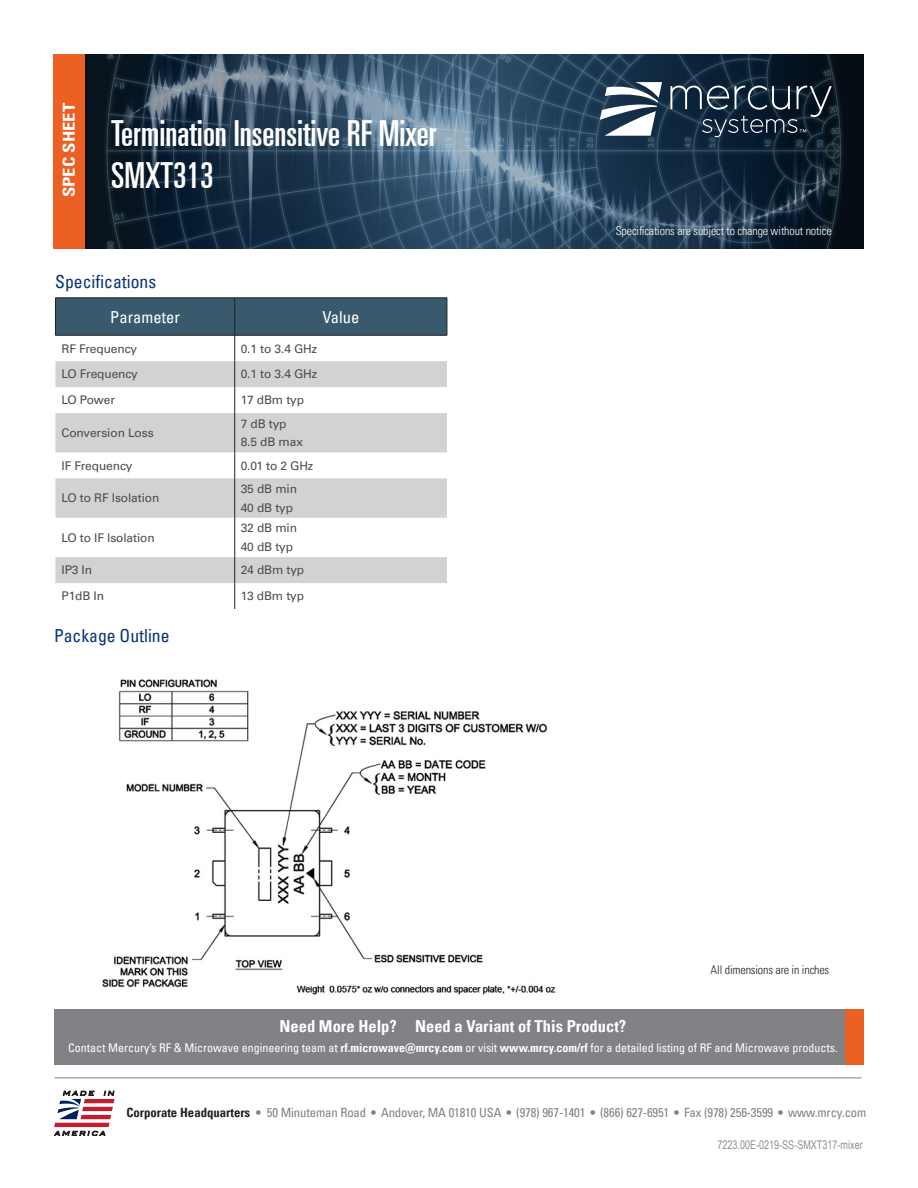
<style>
.page{position:relative;width:918px;height:1188px;background:#fff}
.page>*{position:absolute;margin:0;border:0;box-sizing:border-box;transform-origin:0 0}
.t1{font:36px/42px "Univers LT Pro Ult Cond";color:#fff}
.t2{font:condensed 18px "Univers LT Pro";color:#08347b}
.t3{font:700 condensed 16.5px "Univers LT Pro";color:#fff}
.t4{font:condensed 16.5px "Univers LT Pro";color:#fff}
.t5{font:700 condensed 16.5px "Univers LT Pro";color:#fff;scale:1.13 1}
.t6{font:condensed 12.75px "Univers LT Pro";letter-spacing:-.01em;color:#808285}
.t7{font:12px/18.8px "Univers LT Pro 55 Roman";letter-spacing:-.01em;color:#4b4c4d}
.t8{font:condensed 12px "Univers LT Pro";color:#fff}
.t9{font:300 condensed 12px "Univers LT Pro";letter-spacing:-.01em;color:#fff}
.t10{font:12px "Arial Narrow";color:#8e9091;scale:.92 1}
.t11{font:300 condensed 12px "Univers LT Pro";letter-spacing:-.01em;color:#231f20}
.s1{font-weight:700}
.s2{font-weight:700;color:#231f20}
</style>
<div class="page">
<img style="left:85px;top:54px;width:779px;height:194px">
<div style="left:53px;top:54px;width:32px;height:194px;background:#ec6123"></div>
<svg style="left:600px;top:82px;width:62px;height:54px"></svg>
<svg style="left:670px;top:86px;width:162px;height:51px;background:#2c3d4d"></svg>
<hr style="left:55px;top:1078px;width:806px;height:1px;background:#808285">
<svg style="left:54px;top:1091px;width:61px;height:45px"></svg>
<div style="left:55px;top:1010px;width:790px;height:55px;background:#808285"></div>
<div style="left:845px;top:1010px;width:19px;height:55px;background:#ec6123"></div>
<svg style="left:55px;top:413px;width:392px;height:170px;fill:#d1d2d4"></svg>
<svg style="left:55px;top:299px;width:392px;height:114px"></svg>
<hr style="left:234px;top:413px;width:1px;height:39px;background:#231f20">
<svg style="left:234px;top:452px;width:1px;height:26px"></svg>
<hr style="left:234px;top:478px;width:1px;height:40px;background:#231f20">
<hr style="left:234px;top:518px;width:1px;height:39px;background:#231f20">
<svg style="left:234px;top:557px;width:1px;height:52px"></svg>
<hr style="left:55px;top:298px;width:180px;height:1px;background:#231f20">
<hr style="left:55px;top:298px;width:1px;height:37px;background:#231f20">
<hr style="left:55px;top:335px;width:180px;height:1px;background:#231f20">
<hr style="left:235px;top:298px;width:212px;height:1px;background:#231f20">
<hr style="left:234px;top:298px;width:1px;height:37px;background:#231f20">
<hr style="left:235px;top:335px;width:212px;height:1px;background:#231f20">
<hr style="left:447px;top:298px;width:1px;height:37px;background:#231f20">
<img style="left:102px;top:679px;width:454px;height:316px">
<h3 class="t5" style="left:59px;top:197px;width:85px;rotate:-90deg">SPEC SHEET</h3>
<h1 class="t1" style="left:111px;top:110px;width:326px">Termination Insensitive RF Mixer<br>SMXT313</h1>
<h2 class="t2" style="left:55px;top:271px;width:102px">Specifications</h2>
<h3 class="t4" style="left:110px;top:306px;width:71px">Parameter</h3>
<h3 class="t4" style="left:322px;top:306px;width:38px">Value</h3>
<p class="t7" style="left:61px;top:338px;width:77px">RF Frequency</p>
<p class="t7" style="left:241px;top:338px;width:78px">0.1 to 3.4 GHz</p>
<p class="t7" style="left:61px;top:364px;width:78px">LO Frequency</p>
<p class="t7" style="left:241px;top:364px;width:78px">0.1 to 3.4 GHz</p>
<p class="t7" style="left:61px;top:390px;width:55px">LO Power</p>
<p class="t7" style="left:241px;top:390px;width:65px">17 dBm typ</p>
<p class="t7" style="left:61px;top:423px;width:94px">Conversion Loss</p>
<p class="t7" style="left:241px;top:414px;width:64px">7 dB typ<br>8.5 dB max</p>
<p class="t7" style="left:61px;top:456px;width:73px">IF Frequency</p>
<p class="t7" style="left:241px;top:456px;width:74px">0.01 to 2 GHz</p>
<p class="t7" style="left:61px;top:488px;width:100px">LO to RF Isolation</p>
<p class="t7" style="left:241px;top:479px;width:58px">35 dB min<br>40 dB typ</p>
<p class="t7" style="left:61px;top:528px;width:95px">LO to IF Isolation</p>
<p class="t7" style="left:241px;top:518px;width:58px">32 dB min<br>40 dB typ</p>
<p class="t7" style="left:61px;top:560px;width:32px">IP3 In</p>
<p class="t7" style="left:241px;top:560px;width:65px">24 dBm typ</p>
<p class="t7" style="left:61px;top:586px;width:44px">P1dB In</p>
<p class="t7" style="left:241px;top:586px;width:65px">13 dBm typ</p>
<h2 class="t2" style="left:54px;top:624px;width:117px">Package Outline</h2>
<p class="t9" style="left:616px;top:223px;width:217px">Specifications are subject to change without notice</p>
<p class="t11" style="left:711px;top:961px;width:120px">All dimensions are in inches</p>
<h3 class="t3" style="left:280px;top:1016px;width:348px">Need More Help? Need a Variant of This Product?</h3>
<p class="t8" style="left:68px;top:1040px;width:771px">Contact Mercury’s RF &amp; Microwave engineering team at <span class="s1">rf.microwave@mrcy.com</span> or visit <span class="s1">www.mrcy.com/rf</span> for a detailed listing of RF and Microwave products.</p>
<p class="t6" style="left:126px;top:1104px;width:742px"><span class="s2">Corporate Headquarters</span> <span class="s1">•</span> 50 Minuteman Road • Andover, MA 01810 USA • (978) 967-1401 • (866) 627-6951 • Fax (978) 256-3599 • www.mrcy.com</p>
<p class="t10" style="left:717px;top:1136px;width:160px">7223.00E-0219-SS-SMXT317-mixer</p>
</div>
